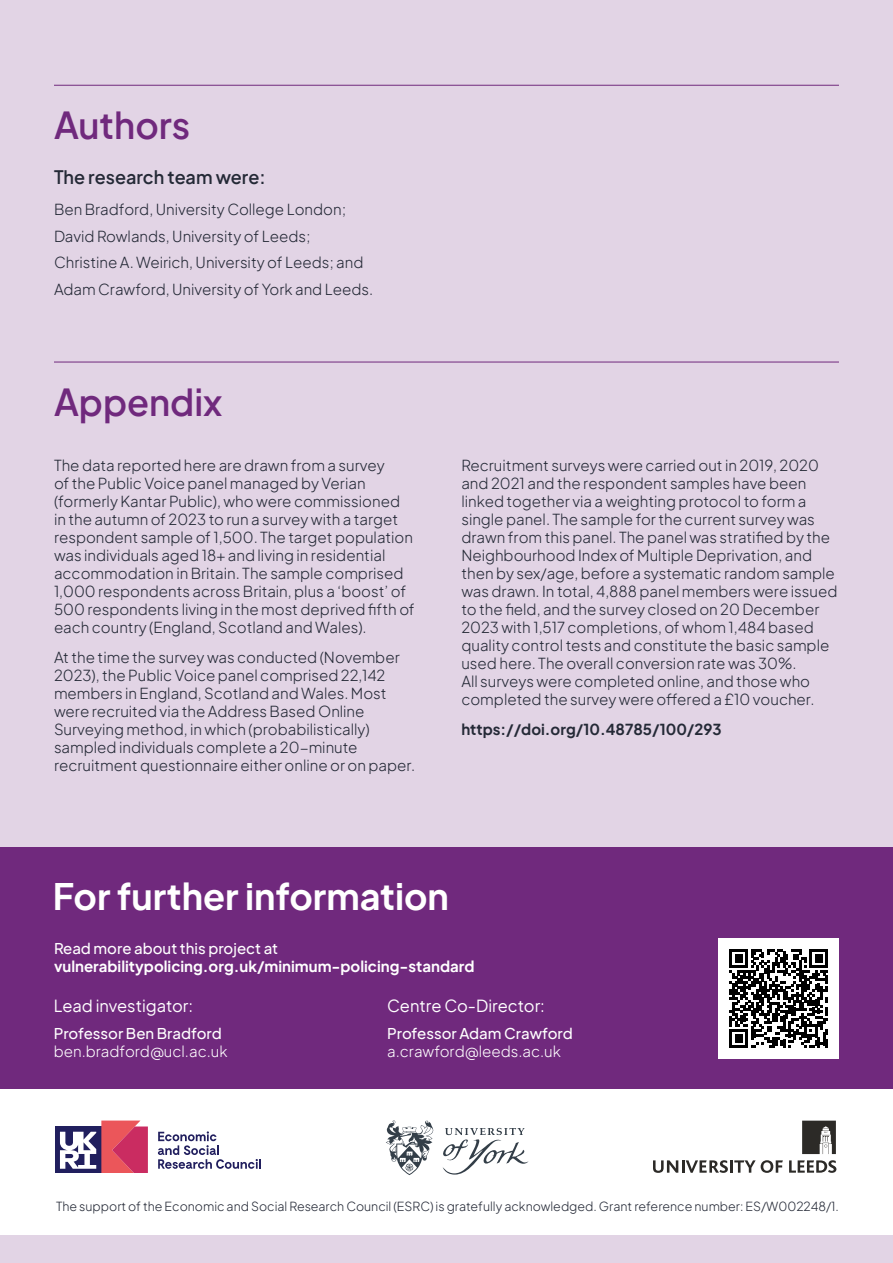
<style>
.page{position:relative;width:893px;height:1263px;background:#fff}
.page>*{position:absolute;margin:0;border:0;box-sizing:border-box;transform-origin:0 0}
.t1{font:700 36px "Plus Jakarta Sans";color:#fff}
.Heading_2{font:600 36px "Plus Jakarta Sans";color:#70297d}
.Bold_intro_copy{font:600 18px "Plus Jakarta Sans";color:#242936}
.Subheading_1{font:16.5px "Plus Jakarta Sans";color:#fff}
.t2{font:300 15px/18px "Plus Jakarta Sans";color:#242936}
.Body_copy{font:300 15px/18px "Plus Jakarta Sans";color:#fff}
.Body_copy-2{font:700 15px/18px "Plus Jakarta Sans";color:#fff}
.t3{font:700 15px "Plus Jakarta Sans";color:#242936}
.Body_copy-3{font:300 12.45px "Plus Jakarta Sans";color:#242936}
.s1{font-weight:500}
</style>
<div class="page">
<div style="left:0;top:0;width:893px;height:870px;background:#e2d4e5"></div>
<div style="left:0;top:847px;width:893px;height:390px;background:#70297d"></div>
<div style="left:0;top:1089px;width:893px;height:146px;background:#fff"></div>
<div style="left:0;top:1235px;width:893px;height:28px;background:#e2d4e5"></div>
<hr style="left:54px;top:85px;width:785px;height:1px;background:#70297d">
<hr style="left:54px;top:362px;width:785px;height:1px;background:#70297d">
<div style="left:719px;top:938px;width:120px;height:121px;background:#fff"></div>
<svg style="left:730px;top:949px;width:98px;height:99px"></svg>
<svg style="left:158px;top:1131px;width:103px;height:38px"></svg>
<div style="left:55px;top:1126px;width:46px;height:47px;background:#211f5e"></div>
<svg style="left:60px;top:1120px;width:88px;height:53px"></svg>
<svg style="left:442px;top:1128px;width:86px;height:46px"></svg>
<svg style="left:386px;top:1120px;width:47px;height:55px"></svg>
<svg style="left:802px;top:1120px;width:34px;height:34px"></svg>
<svg style="left:653px;top:1160px;width:130px;height:13px"></svg>
<svg style="left:789px;top:1160px;width:47px;height:13px"></svg>
<p class="Heading_2" style="left:54px;top:94px;width:138px">Authors</p>
<p class="Bold_intro_copy" style="left:54px;top:162px;width:213px">The research team were:</p>
<p class="t2" style="left:54px;top:199px;width:294px">Ben Bradford, University College London;</p>
<p class="t2" style="left:54px;top:225px;width:258px">David Rowlands, University of Leeds;</p>
<p class="t2" style="left:54px;top:252px;width:311px">Christine A. Weirich, University of Leeds; and</p>
<p class="t2" style="left:54px;top:278px;width:321px">Adam Crawford, University of York and Leeds.</p>
<p class="Heading_2" style="left:54px;top:371px;width:170px">Appendix</p>
<p class="t2" style="left:54px;top:454px;width:362px">The data reported here are drawn from a survey<br>of the Public Voice panel managed by Verian (formerly Kantar Public), who were commissioned in the autumn of 2023 to run a survey with a target respondent sample of 1,500. The target population was individuals aged 18+ and living in residential accommodation in Britain. The sample comprised 1,000 respondents across Britain, plus a ‘boost’ of 500 respondents living in the most deprived fifth of each country (England, Scotland and Wales).</p>
<p class="t2" style="left:54px;top:647px;width:363px">At the time the survey was conducted (November 2023), the Public Voice panel comprised 22,142 members in England, Scotland and Wales. Most were recruited via the Address Based Online Surveying method, in which (probabilistically) sampled individuals complete a 20-minute recruitment questionnaire either online or on paper.</p>
<p class="t2" style="left:461px;top:454px;width:377px">Recruitment surveys were carried out in 2019, 2020 and 2021 and the respondent samples have been linked together via a weighting protocol to form a single panel. The sample for the current survey was drawn from this panel. The panel was stratified by the Neighbourhood Index of Multiple Deprivation, and then by sex/age, before a systematic random sample was drawn. In total, 4,888 panel members were issued to the field, and the survey closed on 20 December 2023 with 1,517 completions, of whom 1,484 based quality control tests and constitute the basic sample used here. The overall conversion rate was 30%.<br>All surveys were completed online, and those who completed the survey were offered a £10 voucher.</p>
<p class="t3" style="left:461px;top:716px;width:262px">https://doi.org/10.48785/100/293</p>
<p class="t1" style="left:53px;top:864px;width:398px">For further information</p>
<p class="Body_copy-2" style="left:54px;top:938px;width:422px"><span class="s1">Read more about this project at </span>vulnerabilitypolicing.org.uk/minimum-policing-standard</p>
<p class="Subheading_1" style="left:54px;top:992px;width:141px">Lead investigator:</p>
<p class="Body_copy" style="left:54px;top:1023px;width:175px"><span class="s1">Professor Ben Bradford </span>ben.bradford@ucl.ac.uk</p>
<p class="Subheading_1" style="left:387px;top:992px;width:159px">Centre Co-Director:</p>
<p class="Body_copy" style="left:387px;top:1023px;width:187px"><span class="s1">Professor Adam Crawford </span>a.crawford@leeds.ac.uk</p>
<p class="Body_copy-3" style="left:56px;top:1196px;width:784px">The support of the Economic and Social Research Council (ESRC) is gratefully acknowledged. Grant reference number: ES/W002248/1.</p>
</div>
